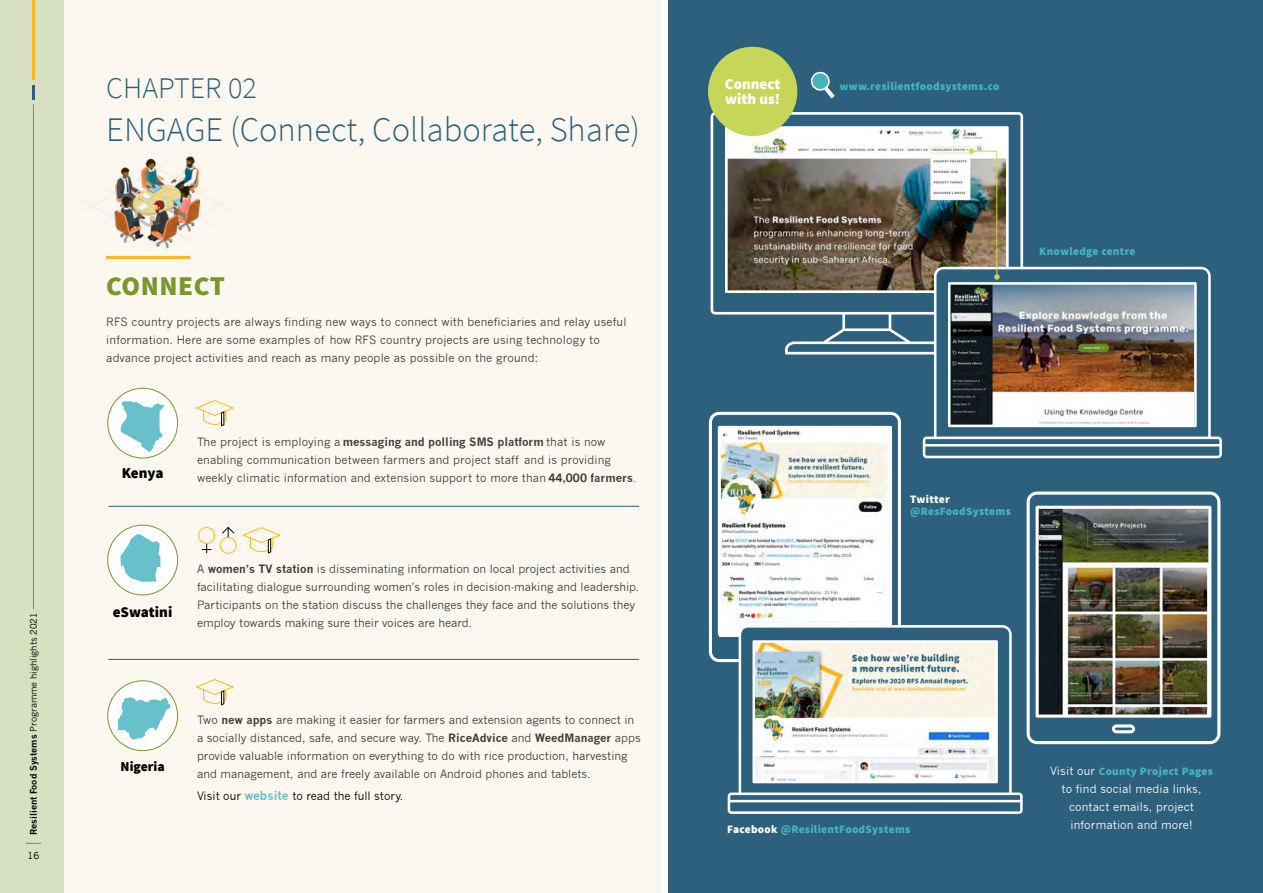
<style>
.page{position:relative;width:1263px;height:893px;background:#fff}
.page>*{position:absolute;margin:0;border:0;box-sizing:border-box;transform-origin:0 0}
.t1{font:300 34.5px "Equilibrium";color:#2d607d}
.t2{font:300 30px "Equilibrium";color:#2d607d}
.t3{font:900 27px "Equilibrium";letter-spacing:.02em;color:#7a972b}
.t4{font:900 15px/15px "Equilibrium";color:#fff}
.t5{font:900 15px "Equilibrium";color:#000}
.t6{font:900 13.5px "Equilibrium";color:#000}
.t7{font:11.25px/18px "News Gothic";color:#3c3c3b}
.t8{font:900 11.25px "Equilibrium";letter-spacing:.03em;color:#45b4ba}
.t9{font:11.25px/18px "News Gothic";letter-spacing:.01em;color:#fff;text-align:center}
.t10{font:11.25px "News Gothic";color:#000}
.t11{font:900 11.25px "Equilibrium";letter-spacing:.03em;color:#fff}
.t12{font:9.45px "News Gothic";color:#000}
.t13{font:8.85px "News Gothic";color:#000}
.s1{font-weight:700}
.s2{font-family:"Equilibrium";font-weight:300}
.s3{font-weight:700;font-size:12px;color:#66bfc9}
.s4{color:#fff}
.s5{font-family:"News Gothic";font-weight:400;color:#fff}
</style>
<div class="page">
<div style="left:669px;top:0;width:594px;height:893px;background:#2d607d"></div>
<div style="left:0;top:0;width:64px;height:893px;background:#d7e0c0"></div>
<div style="left:64px;top:0;width:596px;height:893px;background:#fcf8f0"></div>
<div style="left:108px;top:388px;width:70px;height:70px;background:#fff;border-radius:50%"></div>
<div style="left:107px;top:388px;width:71px;height:70px;border:1px solid #7a972a;border-radius:50%"></div>
<svg style="left:121px;top:401px;width:43px;height:51px"></svg>
<div style="left:108px;top:525px;width:70px;height:70px;background:#fff;border-radius:50%"></div>
<div style="left:107px;top:525px;width:71px;height:70px;border:1px solid #7a972a;border-radius:50%"></div>
<svg style="left:120px;top:534px;width:40px;height:48px"></svg>
<div style="left:108px;top:681px;width:70px;height:70px;background:#fff;border-radius:50%"></div>
<div style="left:107px;top:680px;width:71px;height:71px;border:1px solid #7a972a;border-radius:50%"></div>
<svg style="left:118px;top:697px;width:52px;height:43px"></svg>
<hr style="left:108px;top:659px;width:531px;height:1px;background:#2c5d7c">
<hr style="left:108px;top:506px;width:531px;height:1px;background:#2c5d7c">
<svg style="left:196px;top:679px;width:38px;height:27px"></svg>
<svg style="left:242px;top:527px;width:39px;height:27px"></svg>
<svg style="left:196px;top:400px;width:38px;height:27px"></svg>
<div style="left:220px;top:537px;width:17px;height:17px;border:1px solid #feba1b;border-radius:50%"></div>
<svg style="left:222px;top:526px;width:13px;height:11px"></svg>
<div style="left:198px;top:527px;width:17px;height:17px;border:1px solid #feba1b;border-radius:50%"></div>
<svg style="left:202px;top:543px;width:9px;height:10px"></svg>
<svg style="left:711px;top:112px;width:312px;height:203px"></svg>
<svg style="left:810px;top:72px;width:25px;height:26px"></svg>
<svg style="left:709px;top:412px;width:9px;height:250px"></svg>
<svg style="left:1211px;top:492px;width:9px;height:252px"></svg>
<div style="left:708px;top:47px;width:89px;height:89px;background:#c7d658;border-radius:50%"></div>
<img style="left:718px;top:148px;width:493px;height:597px">
<img style="left:728px;top:625px;width:295px;height:189px">
<svg style="left:26px;top:843px;width:15px;height:1px"></svg>
<hr style="left:32px;top:0;width:3px;height:80px;background:#feba1b">
<hr style="left:32px;top:85px;width:3px;height:15px;background:#2d607d">
<hr style="left:33px;top:104px;width:1px;height:505px;background:#7a972b">
<hr style="left:106px;top:256px;width:83px;height:3px;background:#feba1b">
<img style="left:85px;top:156px;width:146px;height:93px">
<p class="t13" style="left:28px;top:835px;width:224px;rotate:-90deg"><span class="s1">Resilient Food Systems</span> Programme highlights 2021</p>
<p class="t12" style="left:28px;top:850px;width:13px">16</p>
<h2 class="t2" style="left:106px;top:69px;width:152px">CHAPTER 02</h2>
<h1 class="t1" style="left:106px;top:109px;width:535px">ENGAGE (Connect, Collaborate, Share)</h1>
<h3 class="t3" style="left:106px;top:269px;width:120px">CONNECT</h3>
<p class="t7" style="left:106px;top:313px;width:522px">RFS country projects are always finding new ways to connect with beneficiaries and relay useful information. Here are some examples of how RFS country projects are using technology to advance project activities and reach as many people as possible on the ground:</p>
<h3 class="t5" style="left:122px;top:463px;width:43px">Kenya</h3>
<p class="t7" style="left:197px;top:433px;width:440px">The project is employing a <span class="s1">messaging and polling SMS platform</span> that is now enabling communication between farmers and project staff and is providing weekly climatic information and extension support to more than <span class="s1">44,000 farmers</span><span class="s2">.</span></p>
<h3 class="t5" style="left:113px;top:602px;width:61px">eSwatini</h3>
<p class="t7" style="left:197px;top:560px;width:444px">A <span class="s1">women’s TV station</span> is disseminating information on local project activities and facilitating dialogue surrounding women’s roles in decision-making and leadership.<br>Participants on the station discuss the challenges they face and the solutions they employ towards making sure their voices are heard.</p>
<p class="t6" style="left:121px;top:757px;width:46px">Nigeria</p>
<p class="t7" style="left:197px;top:711px;width:445px">Two <span class="s1">new apps</span> are making it easier for farmers and extension agents to connect in a socially distanced, safe, and secure way. The <span class="s1">RiceAdvice</span> and <span class="s1">WeedManager</span> apps provide valuable information on everything to do with rice production, harvesting and management, and are freely available on Android phones and tablets.</p>
<p class="t10" style="left:197px;top:790px;width:208px">Visit our <span class="s3">website</span> to read the full story.</p>
<h3 class="t4" style="left:725px;top:77px;width:57px">Connect with us!</h3>
<p class="t8" style="left:839px;top:79px;width:161px">www.resilientfoodsystems.co</p>
<p class="t8" style="left:1039px;top:244px;width:98px">Knowledge centre</p>
<p class="t11" style="left:910px;top:491px;width:41px">Twitter</p>
<p class="t8" style="left:910px;top:503px;width:102px">@ResFoodSystems</p>
<p class="t8" style="left:727px;top:822px;width:185px"><span class="s4">Facebook</span> @ResilientFoodSystems</p>
<p class="t8" style="left:1050px;top:764px;width:164px"><span class="s5">Visit our</span> County Project Pages</p>
<p class="t9" style="left:1061px;top:780px;width:142px">to find social media links, contact emails, project information and more!</p>
</div>
